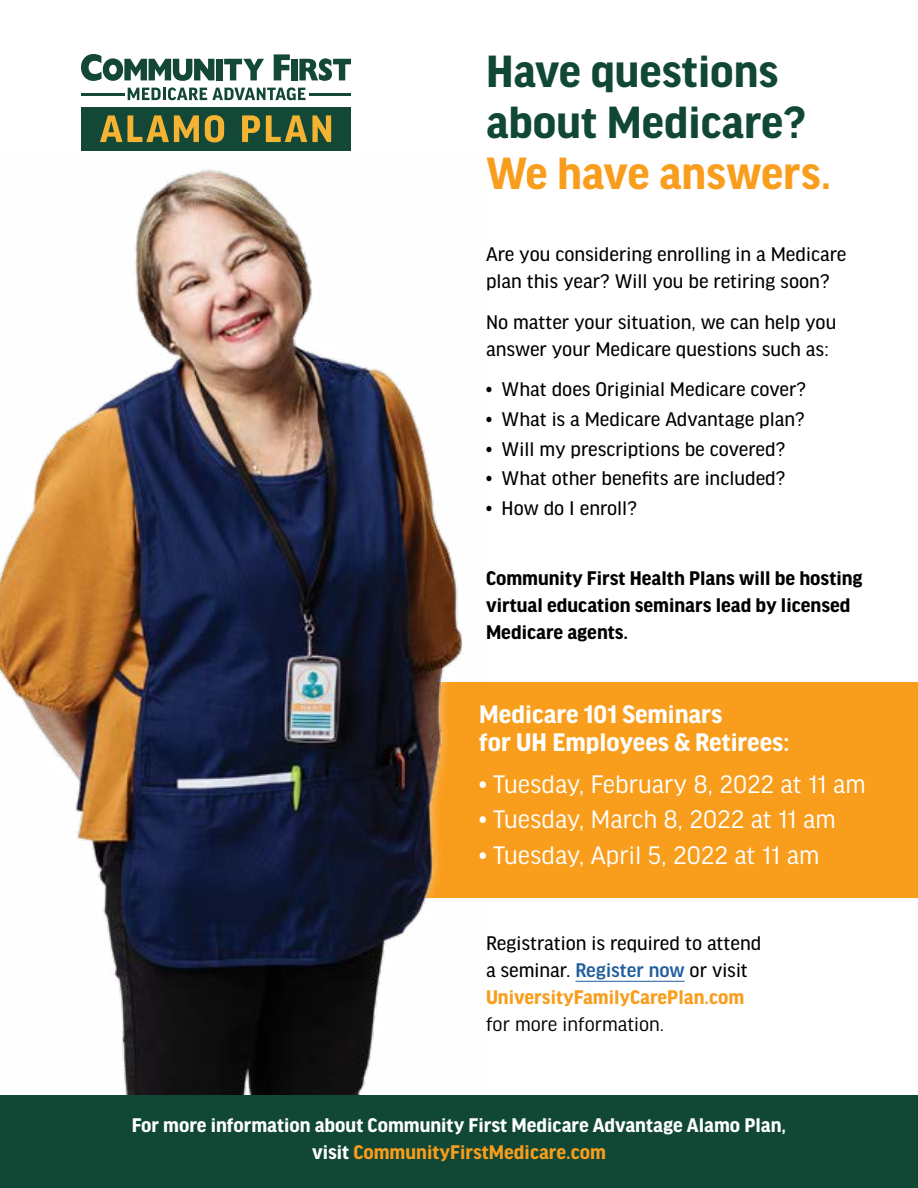
<style>
.page{position:relative;width:918px;height:1188px;background:#fff}
.page>*{position:absolute;margin:0;border:0;box-sizing:border-box;transform-origin:0 0}
.t1{font:700 48px/51px "Good Headline Pro";color:#104735}
.t2{font:700 48px "Good Headline Pro";color:#f99d1c}
.t3{font:27px "Good Headline Pro";color:#fff}
.t4{font:700 27px/28.5px "Good Headline Pro";color:#fff}
.t5{font:21px/27px "Good Headline Pro News";color:#000}
.t6{font:700 21px/27px "Good Headline Pro";color:#fff;text-align:center}
.t7{font:700 21px/27px "Good Headline Pro";color:#000}
.t8{font:700 21px "Good Headline Pro";color:#f99d1c}
.t9{font:21px "Good Headline Pro";color:#000}
.s1{font-family:"Good Headline Pro";font-weight:500;color:#215e9e}
.s2{color:#f99d1c}
</style>
<div class="page">
<div style="left:81px;top:107px;width:270px;height:43px;background:#124835"></div>
<svg style="left:128px;top:87px;width:178px;height:13px"></svg>
<svg style="left:100px;top:115px;width:99px;height:27px"></svg>
<svg style="left:205px;top:115px;width:19px;height:27px"></svg>
<svg style="left:242px;top:115px;width:18px;height:27px"></svg>
<svg style="left:266px;top:115px;width:65px;height:27px"></svg>
<hr style="left:81px;top:93px;width:43px;height:3px;background:#124835">
<hr style="left:309px;top:93px;width:42px;height:3px;background:#124835">
<svg style="left:81px;top:54px;width:133px;height:27px"></svg>
<div style="left:216px;top:59px;width:7px;height:21px;background:#124835"></div>
<svg style="left:224px;top:59px;width:40px;height:21px"></svg>
<svg style="left:274px;top:54px;width:16px;height:26px"></svg>
<div style="left:291px;top:59px;width:7px;height:21px;background:#124835"></div>
<svg style="left:299px;top:58px;width:52px;height:23px"></svg>
<hr style="left:576px;top:981px;width:109px;height:1px;background:#215e9e">
<div style="left:376px;top:682px;width:542px;height:216px;background:#f99d1c"></div>
<img style="left:0;top:169px;width:463px;height:926px">
<div style="left:0;top:1095px;width:918px;height:93px;background:#104735"></div>
<h1 class="t1" style="left:486px;top:47px;width:321px">Have questions about Medicare?</h1>
<h1 class="t2" style="left:486px;top:151px;width:347px">We have answers.</h1>
<p class="t5" style="left:486px;top:241px;width:362px">Are you considering enrolling in a Medicare plan this year? Will you be retiring soon?</p>
<p class="t5" style="left:486px;top:309px;width:352px">No matter your situation, we can help you answer your Medicare questions such as:</p>
<p class="t5" style="left:486px;top:376px;width:322px">• What does Originial Medicare cover?</p>
<p class="t5" style="left:486px;top:406px;width:320px">• What is a Medicare Advantage plan?</p>
<p class="t5" style="left:486px;top:436px;width:301px">• Will my prescriptions be covered?</p>
<p class="t5" style="left:486px;top:465px;width:301px">• What other benefits are included?</p>
<p class="t5" style="left:486px;top:495px;width:152px">• How do I enroll?</p>
<p class="t7" style="left:486px;top:565px;width:378px">Community First Health Plans will be hosting virtual education seminars lead by licensed<br>Medicare agents.</p>
<p class="t4" style="left:479px;top:700px;width:312px">Medicare 101 Seminars<br>for UH Employees &amp; Retirees:</p>
<p class="t3" style="left:479px;top:771px;width:388px">• Tuesday, February 8, 2022 at 11 am</p>
<p class="t3" style="left:479px;top:806px;width:358px">• Tuesday, March 8, 2022 at 11 am</p>
<p class="t3" style="left:479px;top:841px;width:342px">• Tuesday, April 5, 2022 at 11 am</p>
<p class="t5" style="left:486px;top:930px;width:277px">Registration is required to attend a seminar. <span class="s1">Register now</span> or visit</p>
<p class="t8" style="left:486px;top:987px;width:260px">UniversityFamilyCarePlan.com</p>
<p class="t9" style="left:486px;top:1014px;width:180px">for more information.</p>
<p class="t6" style="left:132px;top:1112px;width:656px">For more information about Community First Medicare Advantage Alamo Plan, visit <span class="s2">CommunityFirstMedicare.com</span></p>
</div>
